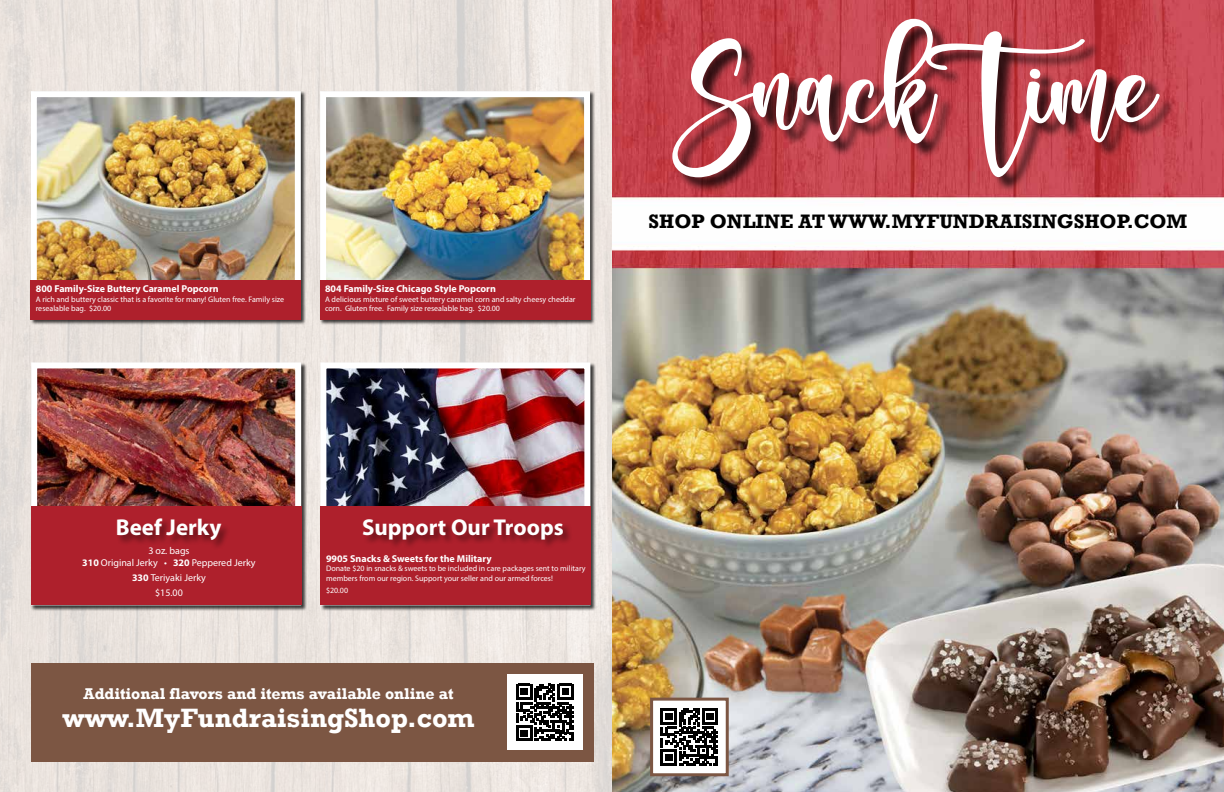
<style>
.page{position:relative;width:1224px;height:792px;background:#fff}
.page>*{position:absolute;margin:0;border:0;box-sizing:border-box;transform-origin:0 0}
.t1{font:106.6px "Southmore";color:#fff}
.t2{font:700 27.2px "Rockwell";color:#fff}
.t3{font:700 23px "Myriad Pro";color:#fff}
.t4{font:700 20px "Rockwell";color:#000}
.t5{font:700 16px "Rockwell";color:#fff}
.t6{font:700 10px "Myriad Pro";color:#fff}
.t7{font:10px/12px "Myriad Pro";color:#fff;text-align:center}
.t8{font:8px/9.6px "Myriad Pro";color:#fff}
.s1{font-weight:700}
</style>
<div class="page">
<img style="left:0;top:0;width:612px;height:792px">
<img style="left:612px;top:0;width:612px;height:792px">
<div style="left:30px;top:91px;width:277px;height:234px;background:#000;opacity:.75"></div>
<img style="left:38px;top:98px;width:256px;height:182px">
<div style="left:31px;top:91px;width:270px;height:229px;border:6px solid #fff"></div>
<div style="left:31px;top:362px;width:276px;height:249px;background:#000;opacity:.75"></div>
<img style="left:38px;top:369px;width:256px;height:137px">
<div style="left:31px;top:362px;width:270px;height:243px;border:6px solid #fff"></div>
<div style="left:320px;top:362px;width:276px;height:249px;background:#000;opacity:.75"></div>
<img style="left:327px;top:369px;width:256px;height:137px">
<div style="left:320px;top:362px;width:270px;height:243px;border:6px solid #fff"></div>
<div style="left:320px;top:91px;width:276px;height:234px;background:#000;opacity:.75"></div>
<img style="left:327px;top:98px;width:256px;height:182px">
<div style="left:320px;top:91px;width:270px;height:229px;border:6px solid #fff"></div>
<div style="left:31px;top:280px;width:270px;height:40px;background:#ae202c"></div>
<div style="left:31px;top:506px;width:271px;height:99px;background:#ae202c"></div>
<div style="left:320px;top:506px;width:271px;height:99px;background:#ae202c"></div>
<div style="left:320px;top:280px;width:270px;height:40px;background:#ae202c"></div>
<div style="left:674px;top:21px;width:502px;height:173px;background:#000;opacity:.75"></div>
<div style="left:31px;top:663px;width:563px;height:99px;background:#7c5643"></div>
<div style="left:507px;top:675px;width:76px;height:75px;background:#fff"></div>
<svg style="left:516px;top:684px;width:57px;height:57px"></svg>
<div style="left:652px;top:699px;width:75px;height:76px;background:#fff"></div>
<svg style="left:661px;top:708px;width:57px;height:58px"></svg>
<div style="left:650px;top:698px;width:79px;height:78px;border:3px solid #7c5643"></div>
<div style="left:117px;top:518px;width:114px;height:32px;background:#000;opacity:.44"></div>
<div style="left:363px;top:519px;width:210px;height:31px;background:#000;opacity:.44"></div>
<p class="t6" style="left:36px;top:282px;width:184px">800 Family-Size Buttery Caramel Popcorn</p>
<p class="t8" style="left:36px;top:294px;width:250px">A rich and buttery classic that is a favorite for many! Gluten free. Family size resealable bag. $20.00</p>
<p class="t6" style="left:325px;top:282px;width:172px">804 Family-Size Chicago Style Popcorn</p>
<p class="t8" style="left:325px;top:294px;width:252px">A delicious mixture of sweet buttery caramel corn and salty cheesy cheddar corn. Gluten free. Family size resealable bag. $20.00</p>
<h1 class="t1" style="left:691px;top:15px;width:465px">Snack Time</h1>
<h3 class="t4" style="left:649px;top:209px;width:540px">SHOP ONLINE AT WWW.MYFUNDRAISINGSHOP.COM</h3>
<h3 class="t3" style="left:116px;top:512px;width:107px">Beef Jerky</h3>
<p class="t7" style="left:82px;top:545px;width:175px">3 oz. bags<br><span class="s1">310</span> Original Jerky • <span class="s1">320</span> Peppered Jerky</p>
<p class="t7" style="left:132px;top:570px;width:75px;line-height:15px"><span class="s1">330</span> Teriyaki Jerky $15.00</p>
<h3 class="t3" style="left:362px;top:512px;width:203px">Support Our Troops</h3>
<p class="t6" style="left:326px;top:552px;width:167px">9905 Snacks &amp; Sweets for the Military</p>
<p class="t8" style="left:326px;top:564px;width:261px">Donate $20 in snacks &amp; sweets to be included in care packages sent to military members from our region. Support your seller and our armed forces!</p>
<p class="t8" style="left:326px;top:585px;width:24px">$20.00</p>
<h3 class="t5" style="left:84px;top:683px;width:372px">Additional flavors and items available online at</h3>
<h2 class="t2" style="left:63px;top:701px;width:413px">www.MyFundraisingShop.com</h2>
</div>
